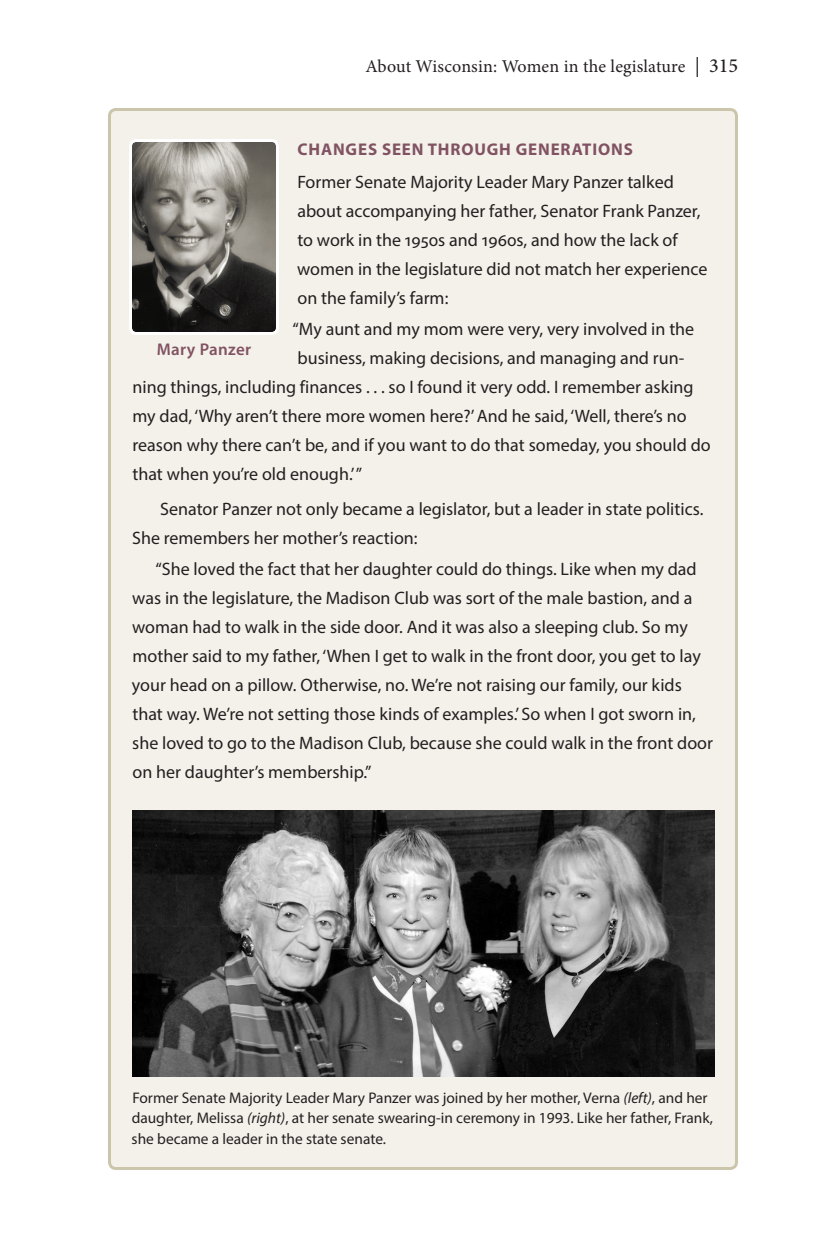
<style>
.page{position:relative;width:828px;height:1260px;background:#fff}
.page>*{position:absolute;margin:0;border:0;box-sizing:border-box;transform-origin:0 0}
.t1{font:18px/29px "Myriad Pro";color:#231f20}
.t2{font:18px "Minion Pro";color:#231f20}
.t3{font:700 17px "Myriad Pro";letter-spacing:.05em;color:#815262}
.t4{font:600 17px "Myriad Pro";letter-spacing:.02em;color:#815262}
.t5{font:15.4px/20.6px "Myriad Pro";color:#231f20}
.s1{font-size:20px}
.s2{font-weight:500;font-size:20px}
.s3{font-style:italic}
</style>
<div class="page">
<div style="left:110px;top:110px;width:627px;height:1058px;background:#f3f1ea;border-radius:7px"></div>
<div style="left:108px;top:108px;width:630px;height:1062px;border:3px solid #cbc5ab;border-radius:7px"></div>
<img style="left:132px;top:810px;width:582px;height:267px">
<img style="left:133px;top:143px;width:142px;height:188px">
<div style="left:129px;top:139px;width:150px;height:196px;border:3px solid #fff;border-radius:6px"></div>
<p class="t2" style="left:365px;top:54px;width:374px">About Wisconsin: Women in the legislature <span class="s1">|</span> <span class="s2">315</span></p>
<p class="t3" style="left:298px;top:138px;width:337px">CHANGES SEEN THROUGH GENERATIONS</p>
<p class="t1" style="left:297px;top:167px;width:412px">Former Senate Majority Leader Mary Panzer talked about accompanying her father, Senator Frank Panzer, to work in the 1950s and 1960s, and how the lack of women in the legislature did not match her experience on the family’s farm:</p>
<p class="t1" style="left:292px;top:314px;width:403px">“My aunt and my mom were very, very involved in the</p>
<p class="t1" style="left:298px;top:343px;width:388px">business, making decisions, and managing and run-</p>
<p class="t1" style="left:133px;top:372px;width:563px">ning things, including finances . . . so I found it very odd. I remember asking</p>
<p class="t1" style="left:133px;top:401px;width:556px">my dad, ‘Why aren’t there more women here?’ And he said, ‘Well, there’s no</p>
<p class="t1" style="left:133px;top:430px;width:580px">reason why there can’t be, and if you want to do that someday, you should do</p>
<p class="t1" style="left:132px;top:459px;width:231px">that when you’re old enough.’”</p>
<p class="t1" style="left:132px;top:494px;width:573px;text-indent:28px">Senator Panzer not only became a legislator, but a leader in state politics.<br>She remembers her mother’s reaction:</p>
<p class="t1" style="left:132px;top:554px;width:583px;text-indent:24px">“She loved the fact that her daughter could do things. Like when my dad was in the legislature, the Madison Club was sort of the male bastion, and a woman had to walk in the side door. And it was also a sleeping club. So my mother said to my father, ‘When I get to walk in the front door, you get to lay your head on a pillow. Otherwise, no. We’re not raising our family, our kids that way. We’re not setting those kinds of examples.’ So when I got sworn in, she loved to go to the Madison Club, because she could walk in the front door on her daughter’s membership.”</p>
<p class="t4" style="left:157px;top:338px;width:96px">Mary Panzer</p>
<p class="t5" style="left:132px;top:1087px;width:583px">Former Senate Majority Leader Mary Panzer was joined by her mother, Verna <span class="s3">(left)</span>, and her daughter, Melissa <span class="s3">(right)</span>, at her senate swearing-in ceremony in 1993. Like her father, Frank, she became a leader in the state senate.</p>
</div>
